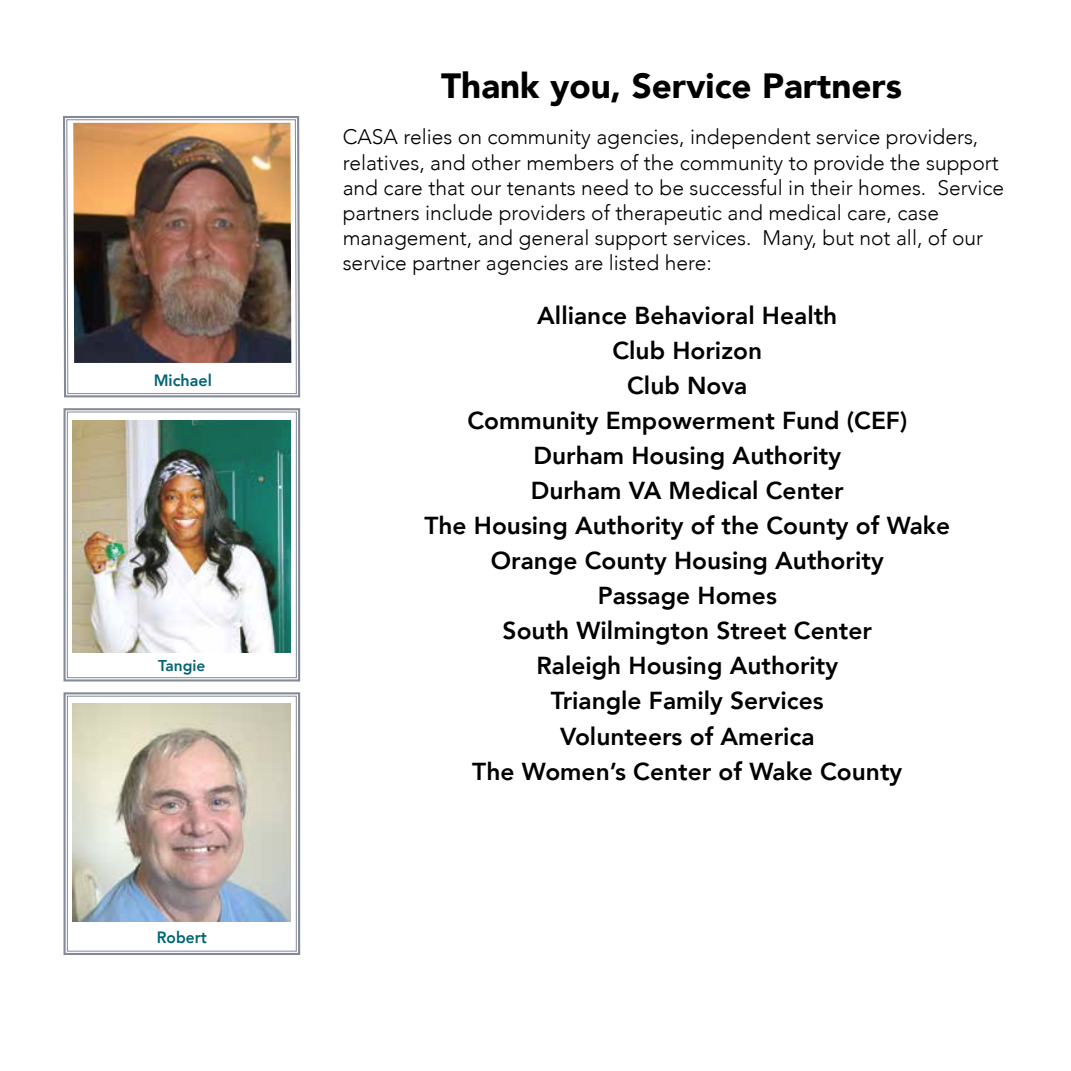
<style>
.page{position:relative;width:1071px;height:1071px;background:#fff}
.page>*{position:absolute;margin:0;border:0;box-sizing:border-box;transform-origin:0 0}
.t1{font:900 35px "Avenir";color:#000}
.t2{font:800 24.5px/35px "Avenir";color:#000;text-align:center}
.t3{font:300 21px/25.2px "Avenir";color:#000}
.t4{font:800 16.45px "Avenir";letter-spacing:-.005em;color:#006574}
.t5{font:800 16.28px "Avenir";color:#006574;scale:.95 1}
.t6{font:800 15.75px "Avenir";color:#006574}
</style>
<div class="page">
<svg style="left:63px;top:116px;width:238px;height:282px"></svg>
<svg style="left:66px;top:119px;width:231px;height:275px"></svg>
<img style="left:73px;top:123px;width:218px;height:240px">
<svg style="left:63px;top:692px;width:238px;height:263px"></svg>
<div style="left:67px;top:696px;width:230px;height:256px;border:1px solid #838996"></div>
<div style="left:71px;top:702px;width:221px;height:226px;background:#fff;opacity:.75"></div>
<svg style="left:63px;top:408px;width:238px;height:274px"></svg>
<div style="left:67px;top:412px;width:230px;height:266px;border:1px solid #838996"></div>
<div style="left:71px;top:418px;width:221px;height:236px;background:#fff;opacity:.75"></div>
<p class="t4" style="left:154px;top:367px;width:60px">Michael</p>
<p class="t6" style="left:158px;top:654px;width:49px">Tangie</p>
<p class="t5" style="left:157px;top:925px;width:54px">Robert</p>
<h1 class="t1" style="left:441px;top:56px;width:462px">Thank you, Service Partners</h1>
<p class="t3" style="left:343px;top:125px;width:663px">CASA relies on community agencies, independent service providers, relatives, and other members of the community to provide the support and care that our tenants need to be successful in their homes. Service partners include providers of therapeutic and medical care, case management, and general support services. Many, but not all, of our service partner agencies are listed here:</p>
<p class="t2" style="left:424px;top:298px;width:527px">Alliance Behavioral Health<br>Club Horizon<br>Club Nova<br>Community Empowerment Fund (CEF)<br>Durham Housing Authority<br>Durham VA Medical Center<br>The Housing Authority of the County of Wake<br>Orange County Housing Authority<br>Passage Homes<br>South Wilmington Street Center<br>Raleigh Housing Authority<br>Triangle Family Services<br>Volunteers of America<br>The Women’s Center of Wake County</p>
</div>
